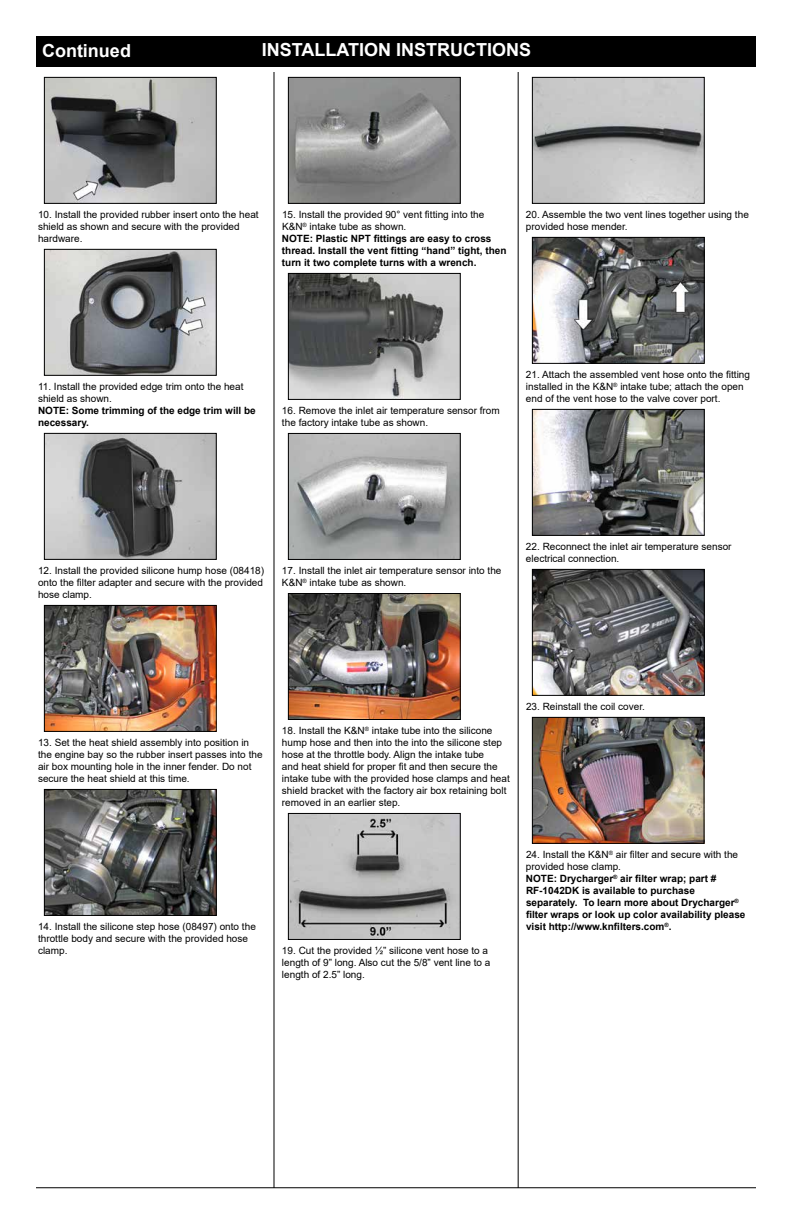
<style>
.page{position:relative;width:792px;height:1224px;background:#fff}
.page>*{position:absolute;margin:0;border:0;box-sizing:border-box;transform-origin:0 0}
.t1{font:700 18px "Arial";color:#fff}
.t2{font:10px/12px "Arial";color:#000}
.t3{font:700 10px/12px "Arial";color:#000}
.s1{font-weight:400}
</style>
<div class="page">
<div style="left:36px;top:36px;width:720px;height:31px;background:#000"></div>
<hr style="left:274px;top:72px;width:1px;height:1116px;background:#000">
<hr style="left:518px;top:72px;width:1px;height:1116px;background:#000">
<hr style="left:36px;top:1187px;width:720px;height:1px;background:#000">
<img style="left:46px;top:79px;width:169px;height:123px">
<div style="left:44px;top:77px;width:173px;height:127px;border:1px solid #000"></div>
<img style="left:290px;top:79px;width:169px;height:123px">
<div style="left:288px;top:77px;width:173px;height:127px;border:1px solid #000"></div>
<img style="left:290px;top:275px;width:169px;height:123px">
<div style="left:288px;top:273px;width:173px;height:127px;border:1px solid #000"></div>
<img style="left:46px;top:251px;width:169px;height:123px">
<div style="left:44px;top:249px;width:173px;height:127px;border:1px solid #000"></div>
<img style="left:46px;top:435px;width:169px;height:123px">
<div style="left:44px;top:433px;width:173px;height:127px;border:1px solid #000"></div>
<img style="left:290px;top:435px;width:169px;height:123px">
<div style="left:288px;top:433px;width:173px;height:127px;border:1px solid #000"></div>
<img style="left:46px;top:607px;width:169px;height:123px">
<div style="left:44px;top:605px;width:173px;height:127px;border:1px solid #000"></div>
<img style="left:290px;top:595px;width:169px;height:123px">
<div style="left:288px;top:593px;width:173px;height:127px;border:1px solid #000"></div>
<img style="left:290px;top:815px;width:169px;height:123px">
<div style="left:288px;top:813px;width:173px;height:127px;border:1px solid #000"></div>
<img style="left:534px;top:719px;width:168px;height:123px">
<div style="left:532px;top:717px;width:172px;height:127px;border:1px solid #000"></div>
<img style="left:534px;top:411px;width:169px;height:123px">
<div style="left:532px;top:409px;width:173px;height:127px;border:1px solid #000"></div>
<img style="left:534px;top:239px;width:169px;height:123px">
<div style="left:532px;top:237px;width:173px;height:127px;border:1px solid #000"></div>
<img style="left:534px;top:79px;width:169px;height:123px">
<div style="left:532px;top:77px;width:173px;height:127px;border:1px solid #000"></div>
<img style="left:46px;top:791px;width:169px;height:123px">
<div style="left:44px;top:789px;width:173px;height:127px;border:1px solid #000"></div>
<img style="left:534px;top:571px;width:169px;height:123px">
<div style="left:532px;top:569px;width:173px;height:127px;border:1px solid #000"></div>
<h1 class="t1" style="left:42px;top:38px;width:90px">Continued</h1>
<h1 class="t1" style="left:262px;top:37px;width:271px">INSTALLATION INSTRUCTIONS</h1>
<p class="t2" style="left:38px;top:208px;width:222px">10. Install the provided rubber insert onto the heat shield as shown and secure with the provided hardware.</p>
<p class="t3" style="left:282px;top:209px;width:226px"><span class="s1">15. Install the provided 90° vent fitting into the K&amp;N</span><sup>®</sup> <span class="s1">intake tube as shown.<br></span>NOTE: Plastic NPT fittings are easy to cross thread. Install the vent fitting “hand” tight, then turn it two complete turns with a wrench.</p>
<p class="t2" style="left:526px;top:208px;width:224px">20. Assemble the two vent lines together using the provided hose mender.</p>
<p class="t2" style="left:38px;top:380px;width:207px">11. Install the provided edge trim onto the heat shield as shown.</p>
<p class="t3" style="left:38px;top:405px;width:219px">NOTE: Some trimming of the edge trim will be necessary.</p>
<p class="t2" style="left:282px;top:405px;width:219px">16. Remove the inlet air temperature sensor from the factory intake tube as shown.</p>
<p class="t2" style="left:526px;top:368px;width:226px">21. Attach the assembled vent hose onto the fitting installed in the K&amp;N<sup>®</sup> intake tube; attach the open end of the vent hose to the valve cover port.</p>
<p class="t2" style="left:38px;top:564px;width:228px;text-align:justify">12. Install the provided silicone hump hose (08418) onto the filter adapter and secure with the provided hose clamp.</p>
<p class="t2" style="left:282px;top:565px;width:221px">17. Install the inlet air temperature sensor into the<br>K&amp;N<sup>®</sup> intake tube as shown.</p>
<p class="t2" style="left:526px;top:540px;width:207px">22. Reconnect the inlet air temperature sensor electrical connection.</p>
<p class="t2" style="left:38px;top:736px;width:226px">13. Set the heat shield assembly into position in the engine bay so the rubber insert passes into the air box mounting hole in the inner fender. Do not secure the heat shield at this time.</p>
<p class="t2" style="left:38px;top:921px;width:219px">14. Install the silicone step hose (08497) onto the throttle body and secure with the provided hose clamp.</p>
<p class="t2" style="left:282px;top:725px;width:229px">18. Install the K&amp;N<sup>®</sup> intake tube into the silicone hump hose and then into the into the silicone step hose at the throttle body. Align the intake tube<br>and heat shield for proper fit and then secure the intake tube with the provided hose clamps and heat shield bracket with the factory air box retaining bolt removed in an earlier step.</p>
<p class="t2" style="left:526px;top:700px;width:120px">23. Reinstall the coil cover.</p>
<p class="t2" style="left:282px;top:945px;width:210px">19. Cut the provided ½” silicone vent hose to a length of 9” long. Also cut the 5/8” vent line to a length of 2.5” long.</p>
<p class="t3" style="left:526px;top:849px;width:221px"><span class="s1">24. Install the K&amp;N</span><sup>®</sup> <span class="s1">air filter and secure with the provided hose clamp.<br></span>NOTE: Drycharger<sup>®</sup> air filter wrap; part # RF-1042DK is available to purchase separately. To learn more about Drycharger<sup>® </sup>filter wraps or look up color availability please visit http://www.knfilters.com<sup>®</sup>.</p>
</div>
